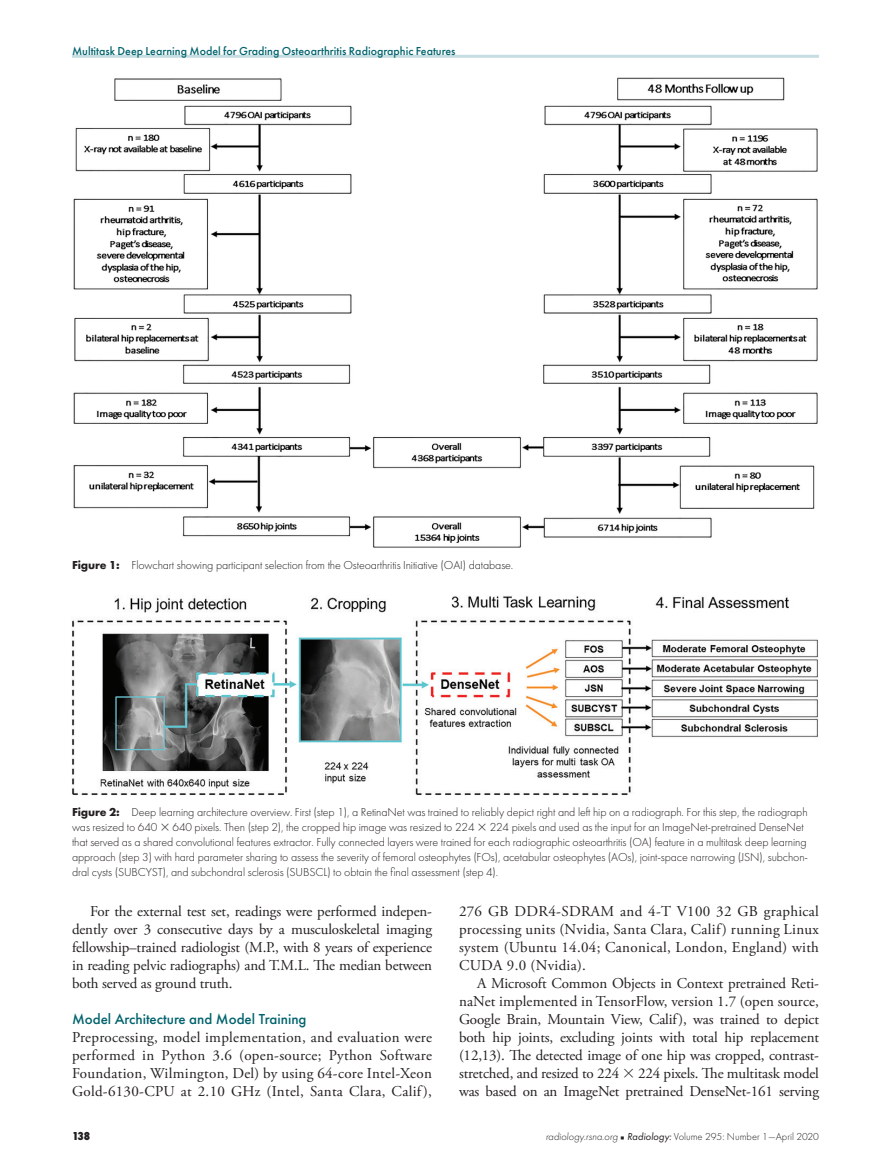
<style>
.page{position:relative;width:891px;height:1175px;background:#fff}
.page>*{position:absolute;margin:0;border:0;box-sizing:border-box;transform-origin:0 0}
.t1{font:15px/18px "Adobe Garamond Pro";letter-spacing:.01em;color:#231f20;text-align:justify}
.t2{font:500 15px "Futura PT";color:#00636d}
.t3{font:300 12px/15px "Futura PT";letter-spacing:-.01em;color:#231f20}
.t4{font:500 12px "Futura PT";color:#00636d}
.t5{font:800 12px "Futura PT Cond";color:#231f20}
.t6{font:300 10.5px "Futura PT";color:#231f20}
.s1{font-weight:700}
.s2{font-family:"Universal Greekwith Math Pi";font-weight:400}
.s3{font-family:"Universal Greekwith Math Pi"}
.s4{font-style:italic}
.s5{font-family:"Universal Newswith Comm Pi";font-weight:400;font-size:6px}
.s6{font-weight:400;font-style:italic}
</style>
<div class="page">
<hr style="left:72px;top:55px;width:747px;height:3px;background:#c6dee1">
<img style="left:73px;top:77px;width:745px;height:471px">
<img style="left:72px;top:596px;width:747px;height:199px">
<p class="t4" style="left:72px;top:44px;width:385px">Multitask Deep Learning Model for Grading Osteoarthritis Radiographic Features</p>
<p class="t3" style="left:72px;top:558px;width:443px"><span class="s1">Figure 1:</span> Flowchart showing participant selection from the Osteoarthritis Initiative (OAI) database.</p>
<p class="t3" style="left:72px;top:805px;width:738px"><span class="s1">Figure 2:</span> Deep learning architecture overview. First (step 1), a RetinaNet was trained to reliably depict right and left hip on a radiograph. For this step, the radiograph was resized to 640 <span class="s2">3</span> 640 pixels. Then (step 2), the cropped hip image was resized to 224 <span class="s2">3</span> 224 pixels and used as the input for an ImageNet-pretrained DenseNet that served as a shared convolutional features extractor. Fully connected layers were trained for each radiographic osteoarthritis (OA) feature in a multitask deep learning approach (step 3) with hard parameter sharing to assess the severity of femoral osteophytes (FOs), acetabular osteophytes (AOs), joint-space narrowing (JSN), subchon&shy;dral cysts (SUBCYST), and subchondral sclerosis (SUBSCL) to obtain the final assessment (step 4).</p>
<p class="t1" style="left:72px;top:902px;width:362px;text-indent:18px">For the external test set, readings were performed indepen&shy;dently over 3 consecutive days by a musculoskeletal imaging fellowship–trained radiologist (M.P., with 8 years of experience in reading pelvic radiographs) and T.M.L. The median between both served as ground truth.</p>
<p class="t2" style="left:72px;top:1009px;width:236px">Model Architecture and Model Training</p>
<p class="t1" style="left:72px;top:1028px;width:362px">Preprocessing, model implementation, and evaluation were performed in Python 3.6 (open-source; Python Software Foundation, Wilmington, Del) by using 64-core Intel-Xeon Gold-6130-CPU at 2.10 GHz (Intel, Santa Clara, Calif),</p>
<p class="t1" style="left:459px;top:902px;width:362px">276 GB DDR4-SDRAM and 4-T V100 32 GB graphical processing units (Nvidia, Santa Clara, Calif ) running Linux system (Ubuntu 14.04; Canonical, London, England) with CUDA 9.0 (Nvidia).</p>
<p class="t1" style="left:459px;top:974px;width:362px;text-indent:18px">A Microsoft Common Objects in Context pretrained Reti&shy;naNet implemented in TensorFlow, version 1.7 (open source, Google Brain, Mountain View, Calif), was trained to depict both hip joints, excluding joints with total hip replacement (12,13). The detected image of one hip was cropped, contrast&shy;stretched, and resized to 224 <span class="s3">3</span> 224 pixels. The multitask model was based on an ImageNet pretrained DenseNet-161 serving</p>
<p class="t5" style="left:72px;top:1129px;width:20px">138</p>
<p class="t6" style="left:546px;top:1131px;width:275px"><span class="s4">radiology.rsna.org</span> <span class="s5">n</span> <span class="s6">Radiology:</span> Volume 295: Number 1—April 2020</p>
</div>
